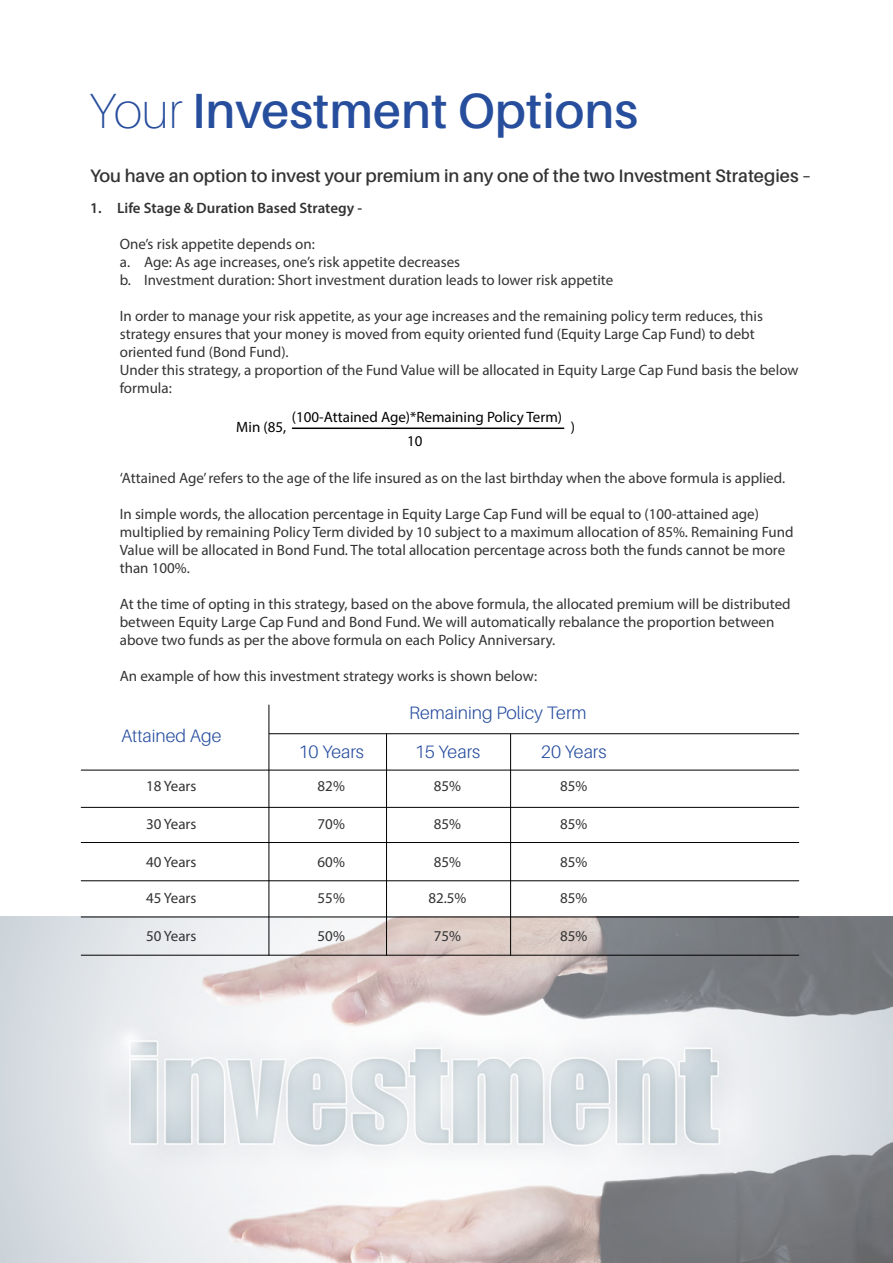
<style>
.page{position:relative;width:893px;height:1263px;background:#fff}
.page>*{position:absolute;margin:0;border:0;box-sizing:border-box;transform-origin:0 0}
.t1{font:600 49.5px "Aileron";color:#274e9d}
.t2{font:600 18px "Aileron";color:#333334}
.t3{font:300 18px/39.5px "Aileron";color:#274d9e}
.t4{font:15px/18px "Myriad Pro";color:#333334}
.t5{font:15px "Myriad Pro";color:#000}
.t6{font:600 15px "Myriad Pro";color:#333334}
.s1{font-weight:100}
</style>
<div class="page">
<img style="left:0;top:916px;width:893px;height:347px">
<hr style="left:292px;top:427px;width:272px;height:2px;background:#000">
<hr style="left:269px;top:705px;width:1px;height:250px;background:#000">
<hr style="left:81px;top:770px;width:718px;height:1px;background:#000">
<hr style="left:81px;top:807px;width:718px;height:1px;background:#000">
<hr style="left:81px;top:842px;width:718px;height:1px;background:#000">
<hr style="left:81px;top:880px;width:718px;height:1px;background:#000">
<hr style="left:81px;top:916px;width:718px;height:1px;background:#000">
<hr style="left:81px;top:955px;width:718px;height:1px;background:#000">
<hr style="left:269px;top:733px;width:530px;height:1px;background:#000">
<hr style="left:386px;top:734px;width:1px;height:221px;background:#000">
<hr style="left:510px;top:734px;width:1px;height:221px;background:#000">
<h1 class="t1" style="left:89px;top:84px;width:550px"><span class="s1">Your</span> Investment Options</h1>
<p class="t2" style="left:90px;top:165px;width:723px">You have an option to invest your premium in any one of the two Investment Strategies –</p>
<p class="t6" style="left:90px;top:199px;width:274px">1. Life Stage &amp; Duration Based Strategy -</p>
<p class="t4" style="left:120px;top:235px;width:495px">One’s risk appetite depends on:<br>a. Age: As age increases, one’s risk appetite decreases<br>b. Investment duration: Short investment duration leads to lower risk appetite</p>
<p class="t4" style="left:120px;top:307px;width:680px">In order to manage your risk appetite, as your age increases and the remaining policy term reduces, this strategy ensures that your money is moved from equity oriented fund (Equity Large Cap Fund) to debt oriented fund (Bond Fund).<br>Under this strategy, a proportion of the Fund Value will be allocated in Equity Large Cap Fund basis the below formula:</p>
<p class="t5" style="left:292px;top:407px;width:272px">(100-Attained Age)*Remaining Policy Term)</p>
<p class="t5" style="left:236px;top:418px;width:52px">Min (85,</p>
<p class="t5" style="left:571px;top:418px;width:6px">)</p>
<p class="t5" style="left:407px;top:432px;width:17px">10</p>
<p class="t4" style="left:120px;top:469px;width:667px">‘Attained Age’ refers to the age of the life insured as on the last birthday when the above formula is applied.</p>
<p class="t4" style="left:120px;top:505px;width:675px">In simple words, the allocation percentage in Equity Large Cap Fund will be equal to (100-attained age) multiplied by remaining Policy Term divided by 10 subject to a maximum allocation of 85%. Remaining Fund Value will be allocated in Bond Fund. The total allocation percentage across both the funds cannot be more than 100%.</p>
<p class="t4" style="left:120px;top:595px;width:672px">At the time of opting in this strategy, based on the above formula, the allocated premium will be distributed between Equity Large Cap Fund and Bond Fund. We will automatically rebalance the proportion between above two funds as per the above formula on each Policy Anniversary.</p>
<p class="t4" style="left:120px;top:667px;width:419px">An example of how this investment strategy works is shown below:</p>
<p class="t3" style="left:121px;top:716px;width:102px">Attained Age</p>
<p class="t4" style="left:146px;top:777px;width:52px">18 Years</p>
<p class="t4" style="left:146px;top:814px;width:52px">30 Years</p>
<p class="t4" style="left:146px;top:853px;width:52px">40 Years</p>
<p class="t4" style="left:146px;top:889px;width:52px">45 Years</p>
<p class="t4" style="left:146px;top:927px;width:52px">50 Years</p>
<p class="t3" style="left:541px;top:693px;width:67px;text-indent:-132px">Remaining Policy Term<br>20 Years</p>
<p class="t3" style="left:298px;top:732px;width:67px">10 Years</p>
<p class="t3" style="left:415px;top:732px;width:67px">15 Years</p>
<p class="t4" style="left:318px;top:777px;width:29px">82%</p>
<p class="t4" style="left:318px;top:814px;width:29px">70%</p>
<p class="t4" style="left:318px;top:853px;width:29px">60%</p>
<p class="t4" style="left:318px;top:889px;width:29px">55%</p>
<p class="t4" style="left:318px;top:927px;width:29px">50%</p>
<p class="t4" style="left:434px;top:777px;width:29px">85%</p>
<p class="t4" style="left:434px;top:814px;width:29px">85%</p>
<p class="t4" style="left:434px;top:853px;width:29px">85%</p>
<p class="t4" style="left:428px;top:889px;width:40px">82.5%</p>
<p class="t4" style="left:434px;top:927px;width:29px">75%</p>
<p class="t4" style="left:560px;top:777px;width:29px">85%</p>
<p class="t4" style="left:560px;top:814px;width:29px">85%</p>
<p class="t4" style="left:560px;top:853px;width:29px">85%</p>
<p class="t4" style="left:560px;top:889px;width:29px">85%</p>
<p class="t4" style="left:560px;top:927px;width:29px">85%</p>
</div>
